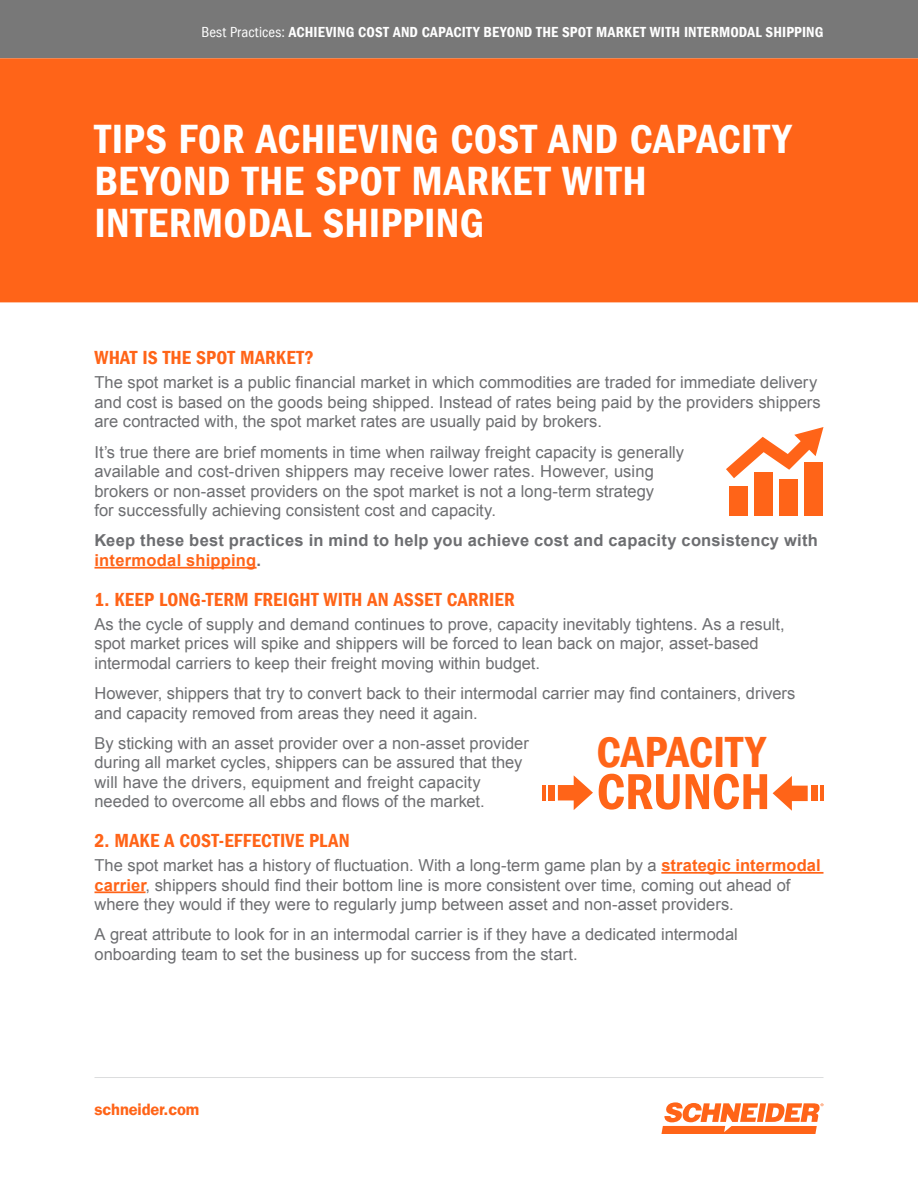
<style>
.page{position:relative;width:918px;height:1188px;background:#fff}
.page>*{position:absolute;margin:0;border:0;box-sizing:border-box;transform-origin:0 0}
.t1{font:52.2px "Franklin Gothic LT Com Dm Cn";letter-spacing:-.005em;color:#ff6418}
.t2{font:44.85px "Franklin Gothic LT Com Dm Cn";letter-spacing:.005em;color:#ff6418}
.Headline{font:42px/42px "Franklin Gothic LT Com Dm Cn";letter-spacing:.01em;color:#fff}
.Subhead{font:19.5px "Franklin Gothic LT Com Dm Cn";letter-spacing:.01em;color:#ff6418}
.General_Body_Copy{font:16.5px/19.5px "Arial";color:#6d6e71}
.General_Body_Copy-2{font:700 16.5px/19.5px "Arial";letter-spacing:.015em;color:#6d6e71}
.t3{font:16.5px "Franklin Gothic LT Com Dm";letter-spacing:-.01em;color:#ff6418}
.t4{font:15px "Franklin Gothic LT Com Dm Cn";letter-spacing:.01em;color:#fff}
.s1{font-family:"Franklin Gothic LT Com";font-stretch:condensed}
.s2{color:#ff6418}
.s3{font-weight:700;color:#ff6418}
</style>
<div class="page">
<hr style="left:94px;top:1077px;width:730px;height:1px;background:#dcddde">
<svg style="left:662px;top:1102px;width:162px;height:32px"></svg>
<div style="left:0;top:0;width:918px;height:58px;background:#787878"></div>
<div style="left:0;top:58px;width:918px;height:244px;background:#ff6418"></div>
<hr style="left:94px;top:567px;width:163px;height:2px;background:#ff6418">
<hr style="left:661px;top:872px;width:162px;height:2px;background:#ff6418">
<hr style="left:94px;top:891px;width:52px;height:2px;background:#ff6418">
<div style="left:754px;top:472px;width:19px;height:44px;background:#ff6418"></div>
<div style="left:804px;top:462px;width:19px;height:54px;background:#ff6418"></div>
<div style="left:779px;top:480px;width:19px;height:36px;background:#ff6418"></div>
<div style="left:730px;top:487px;width:18px;height:29px;background:#ff6418"></div>
<svg style="left:726px;top:427px;width:98px;height:51px"></svg>
<div style="left:548px;top:785px;width:7px;height:15px;background:#ff6418"></div>
<svg style="left:558px;top:775px;width:35px;height:35px"></svg>
<hr style="left:542px;top:785px;width:3px;height:15px;background:#ff6418">
<div style="left:811px;top:786px;width:6px;height:15px;background:#ff6418"></div>
<hr style="left:820px;top:786px;width:4px;height:15px;background:#ff6418">
<svg style="left:773px;top:776px;width:35px;height:35px"></svg>
<p class="t4" style="left:201px;top:24px;width:624px"><span class="s1">Best Practices:</span> ACHIEVING COST AND CAPACITY BEYOND THE SPOT MARKET WITH INTERMODAL SHIPPING</p>
<p class="Headline" style="left:94px;top:118px;width:698px">TIPS FOR ACHIEVING COST AND CAPACITY<br>BEYOND THE SPOT MARKET WITH<br>INTERMODAL SHIPPING</p>
<p class="Subhead" style="left:94px;top:347px;width:221px">WHAT IS THE SPOT MARKET?</p>
<p class="General_Body_Copy" style="left:94px;top:373px;width:728px">The spot market is a public financial market in which commodities are traded for immediate delivery and cost is based on the goods being shipped. Instead of rates being paid by the providers shippers are contracted with, the spot market rates are usually paid by brokers.</p>
<p class="General_Body_Copy" style="left:94px;top:442px;width:591px">It’s true there are brief moments in time when railway freight capacity is generally available and cost-driven shippers may receive lower rates. However, using brokers or non-asset providers on the spot market is not a long-term strategy<br>for successfully achieving consistent cost and capacity.</p>
<p class="General_Body_Copy-2" style="left:94px;top:531px;width:725px">Keep these best practices in mind to help you achieve cost and capacity consistency with <span class="s2">intermodal shipping</span>.</p>
<p class="Subhead" style="left:94px;top:588px;width:422px">1. KEEP LONG-TERM FREIGHT WITH AN ASSET CARRIER</p>
<p class="General_Body_Copy" style="left:94px;top:614px;width:692px">As the cycle of supply and demand continues to prove, capacity inevitably tightens. As a result, spot market prices will spike and shippers will be forced to lean back on major, asset-based intermodal carriers to keep their freight moving within budget.</p>
<p class="General_Body_Copy" style="left:94px;top:684px;width:702px">However, shippers that try to convert back to their intermodal carrier may find containers, drivers and capacity removed from areas they need it again.</p>
<p class="General_Body_Copy" style="left:94px;top:733px;width:436px">By sticking with an asset provider over a non-asset provider during all market cycles, shippers can be assured that they will have the drivers, equipment and freight capacity needed to overcome all ebbs and flows of the market.</p>
<p class="Subhead" style="left:94px;top:829px;width:257px">2. MAKE A COST-EFFECTIVE PLAN</p>
<p class="General_Body_Copy" style="left:94px;top:856px;width:728px">The spot market has a history of fluctuation. With a long-term game plan by a <span class="s3">strategic intermodal carrier</span>, shippers should find their bottom line is more consistent over time, coming out ahead of where they would if they were to regularly jump between asset and non-asset providers.</p>
<p class="General_Body_Copy" style="left:94px;top:925px;width:645px">A great attribute to look for in an intermodal carrier is if they have a dedicated intermodal onboarding team to set the business up for success from the start.</p>
<p class="t2" style="left:597px;top:726px;width:170px">CAPACITY</p>
<p class="t1" style="left:597px;top:762px;width:175px">CRUNCH</p>
<p class="t3" style="left:94px;top:1099px;width:106px">schneider.com</p>
</div>
